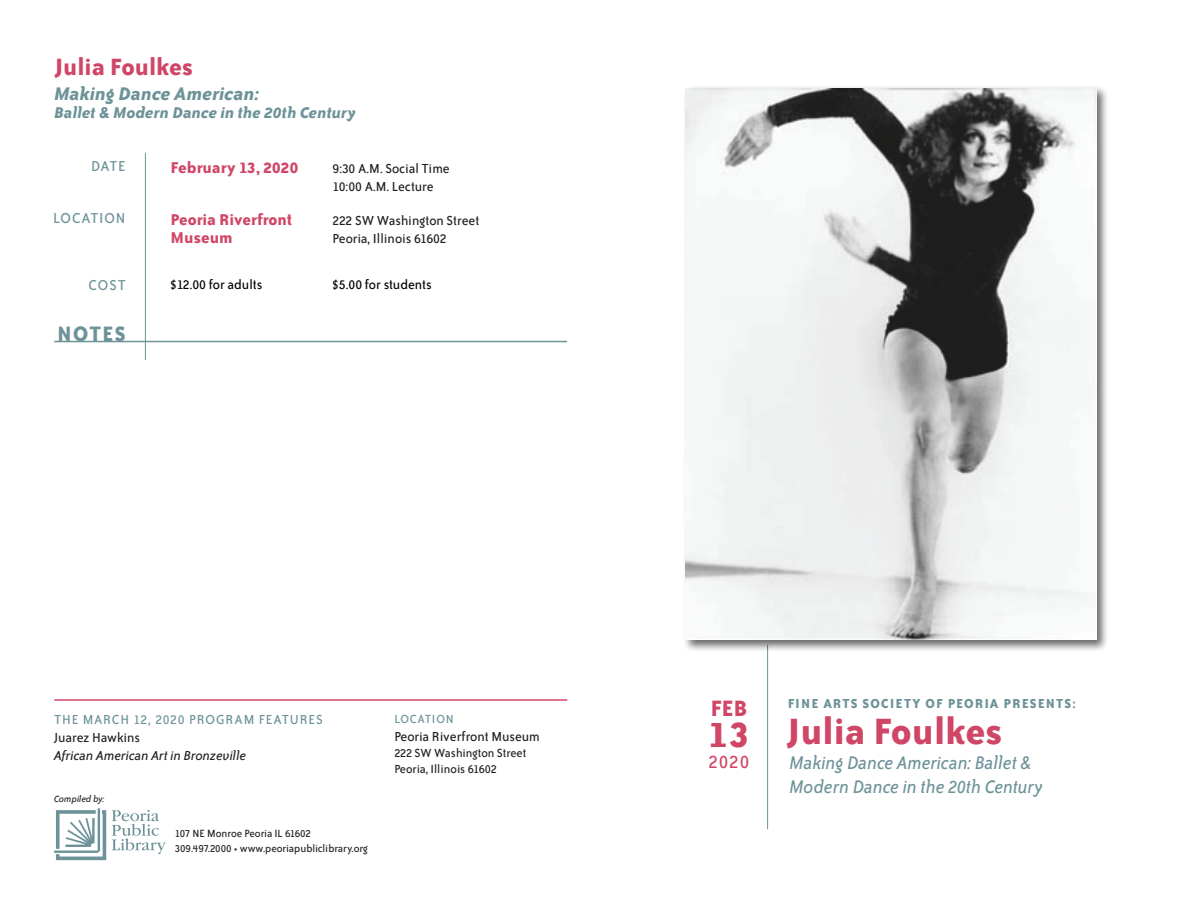
<style>
.page{position:relative;width:1188px;height:918px;background:#fff}
.page>*{position:absolute;margin:0;border:0;box-sizing:border-box;transform-origin:0 0}
.t1{font:700 42px "Bailey Sans ITC";color:#d04666}
.t2{font:700 27px "Bailey Sans ITC";color:#d04666}
.t3{font:700 25.5px "Bailey Sans ITC";color:#d04666}
.t4{font:700 24px "Bailey Sans ITC";letter-spacing:.045em;color:#6d9399}
.t5{font:italic 21px "Bailey Sans ITC";color:#6d9399;scale:.96 1}
.t6{font:italic 700 21px "Bailey Sans ITC";color:#6d9399}
.t7{font:21px "Bailey Sans ITC";color:#d04666}
.t8{font:700 18px "Bailey Sans ITC";color:#d04666}
.t9{font:italic 700 18px "Bailey Sans ITC";color:#6d9399}
.t10{font:16.5px "Bailey Sans ITC";letter-spacing:.06em;color:#6d9399}
.t11{font:15px "Bailey Sans ITC";color:#231f20}
.t12{font:italic 15px/18px "Bailey Sans ITC";color:#231f20}
.t13{font:700 15px "Bailey Sans ITC";letter-spacing:.075em;color:#6d9399}
.t14{font:15px "Bailey Sans ITC";color:#000}
.t15{font:13.5px "Bailey Sans ITC";color:#231f20}
.t16{font:13.5px "Bailey Sans ITC";letter-spacing:.06em;color:#6d9399}
.t17{font:12px/14.4px "Bailey Sans ITC";color:#231f20}
.t18{font:italic 10.5px "Bailey Sans ITC";color:#231f20}
.s1{font-style:normal;color:#6d9399}
.s2{font-style:normal}
</style>
<div class="page">
<hr style="left:54px;top:341px;width:513px;height:1px;background:#6d9399">
<svg style="left:54px;top:808px;width:52px;height:52px"></svg>
<svg style="left:112px;top:810px;width:54px;height:44px"></svg>
<hr style="left:145px;top:153px;width:1px;height:207px;background:#6d9399">
<hr style="left:767px;top:645px;width:1px;height:184px;background:#6d9399">
<hr style="left:54px;top:699px;width:513px;height:2px;background:#d04666">
<div style="left:683px;top:86px;width:426px;height:566px;background:#231f20;opacity:.75"></div>
<img style="left:686px;top:88px;width:410px;height:552px">
<p class="t2" style="left:54px;top:52px;width:141px">Julia Foulkes</p>
<p class="t6" style="left:54px;top:83px;width:207px">Making Dance American:</p>
<p class="t9" style="left:54px;top:103px;width:304px">Ballet &amp; Modern Dance in the 20th Century</p>
<p class="t10" style="left:91px;top:157px;width:36px">DATE</p>
<p class="t8" style="left:171px;top:158px;width:129px">February 13, 2020</p>
<p class="t11" style="left:333px;top:161px;width:119px">9:30 A.M. Social Time</p>
<p class="t11" style="left:333px;top:179px;width:103px">10:00 A.M. Lecture</p>
<p class="t10" style="left:53px;top:209px;width:74px">LOCATION</p>
<p class="t8" style="left:171px;top:210px;width:123px">Peoria Riverfront</p>
<p class="t11" style="left:333px;top:213px;width:148px">222 SW Washington Street</p>
<p class="t8" style="left:171px;top:228px;width:64px">Museum</p>
<p class="t11" style="left:333px;top:231px;width:115px">Peoria, Illinois 61602</p>
<p class="t10" style="left:88px;top:276px;width:39px">COST</p>
<p class="t14" style="left:171px;top:277px;width:93px">$12.00 for adults</p>
<p class="t14" style="left:333px;top:277px;width:101px">$5.00 for students</p>
<p class="t4" style="left:57px;top:321px;width:70px">NOTES</p>
<p class="t12" style="left:54px;top:711px;width:270px"><span class="s1">THE MARCH 12, 2020 PROGRAM FEATURES<br></span><span class="s2">Juarez Hawkins<br></span>African American Art in Bronzeville</p>
<p class="t16" style="left:394px;top:712px;width:61px">LOCATION</p>
<p class="t11" style="left:394px;top:728px;width:147px">Peoria Riverfront Museum</p>
<p class="t15" style="left:394px;top:746px;width:133px">222 SW Washington Street</p>
<p class="t15" style="left:394px;top:762px;width:104px">Peoria, Illinois 61602</p>
<p class="t18" style="left:54px;top:794px;width:52px">Compiled by:</p>
<p class="t17" style="left:175px;top:827px;width:195px">107 NE Monroe Peoria IL 61602<br>309.497.2000 • www.peoriapubliclibrary.org</p>
<p class="t3" style="left:711px;top:694px;width:38px">FEB</p>
<p class="t1" style="left:707px;top:712px;width:44px">13</p>
<p class="t7" style="left:708px;top:751px;width:42px">2020</p>
<p class="t13" style="left:788px;top:695px;width:290px">FINE ARTS SOCIETY OF PEORIA PRESENTS:</p>
<p class="t1" style="left:786px;top:709px;width:218px">Julia Foulkes</p>
<p class="t5" style="left:789px;top:751px;width:254px">Making Dance American: Ballet &amp;</p>
<p class="t5" style="left:789px;top:775px;width:266px">Modern Dance in the 20th Century</p>
</div>
